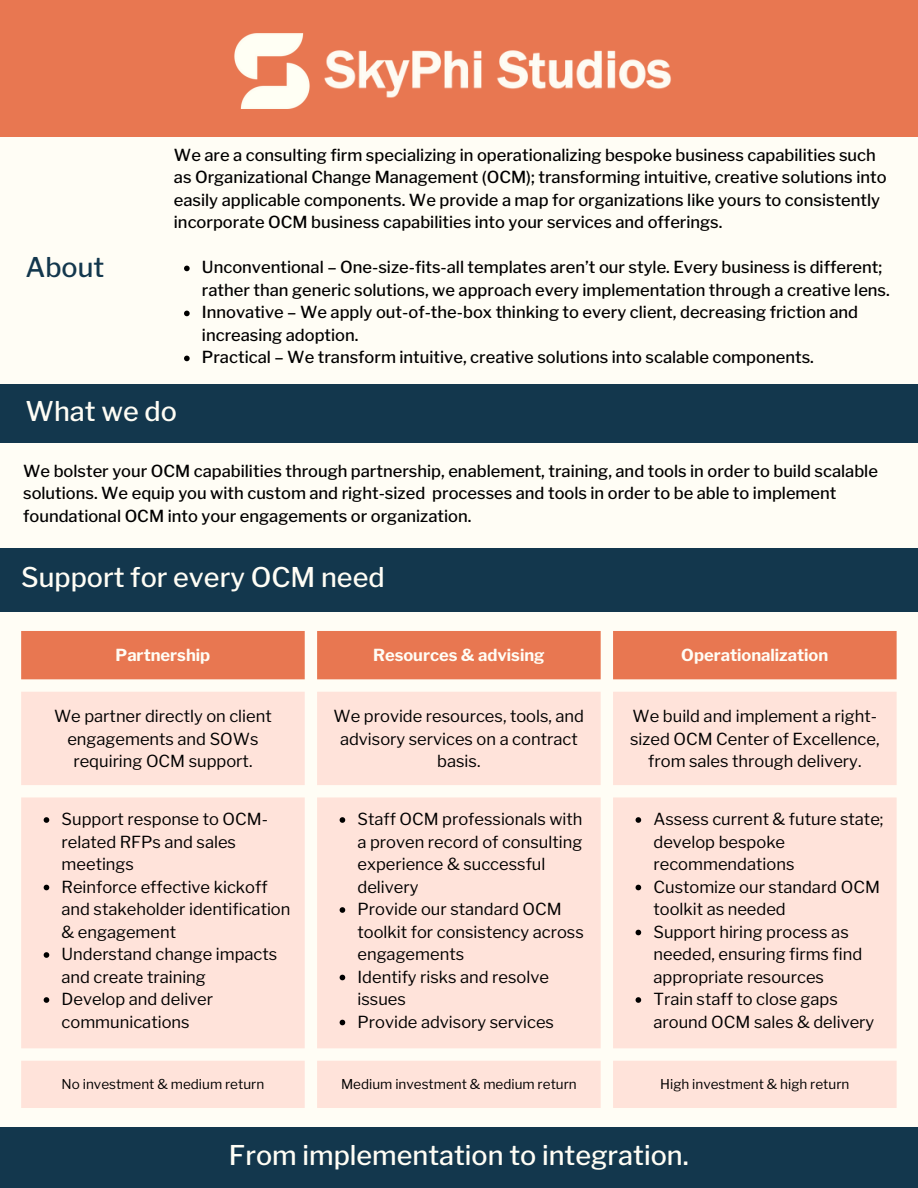
<style>
.page{position:relative;width:918px;height:1188px;background:#fffdf5}
.page>*{position:absolute;margin:0;border:0;box-sizing:border-box;transform-origin:0 0}
.t1{font:500 27px "Libre Franklin";color:#fffdf5}
.t2{font:500 27px "Libre Franklin";color:#13374d}
.t3{font:500 16.5px/22.5px "Libre Franklin";color:#000}
.t4{font:16.5px/22.5px "Libre Franklin";color:#000}
.t5{font:700 16.5px "Libre Franklin";color:#fffdf5}
.t6{font:13.5px "Libre Franklin";color:#000}
</style>
<div class="page">
<div style="left:0;top:0;width:918px;height:136px;background:#e87751"></div>
<img style="left:234px;top:33px;width:58px;height:76px">
<img style="left:292px;top:33px;width:379px;height:76px">
<div style="left:0;top:1127px;width:918px;height:61px;background:#13374d"></div>
<div style="left:0;top:384px;width:918px;height:58px;background:#13374d"></div>
<div style="left:0;top:548px;width:918px;height:64px;background:#13374d"></div>
<div style="left:21px;top:631px;width:876px;height:48px;background:#e87751"></div>
<svg style="left:21px;top:692px;width:876px;height:416px;background:#fee5dc"></svg>
<svg style="left:44px;top:817px;width:5px;height:6px"></svg>
<svg style="left:44px;top:885px;width:5px;height:5px"></svg>
<svg style="left:44px;top:952px;width:5px;height:6px"></svg>
<svg style="left:44px;top:997px;width:5px;height:6px"></svg>
<svg style="left:340px;top:817px;width:5px;height:6px"></svg>
<svg style="left:340px;top:907px;width:5px;height:6px"></svg>
<svg style="left:340px;top:975px;width:5px;height:5px"></svg>
<svg style="left:340px;top:1020px;width:5px;height:5px"></svg>
<svg style="left:636px;top:817px;width:5px;height:6px"></svg>
<svg style="left:636px;top:885px;width:5px;height:5px"></svg>
<svg style="left:636px;top:930px;width:5px;height:5px"></svg>
<svg style="left:636px;top:997px;width:5px;height:6px"></svg>
<svg style="left:184px;top:266px;width:6px;height:5px"></svg>
<svg style="left:184px;top:311px;width:6px;height:5px"></svg>
<svg style="left:184px;top:356px;width:6px;height:5px"></svg>
<p class="t2" style="left:25px;top:251px;width:80px">About</p>
<p class="t3" style="left:174px;top:144px;width:714px">We are a consulting firm specializing in operationalizing bespoke business capabilities such as Organizational Change Management (OCM); transforming intuitive, creative solutions into easily applicable components. We provide a map for organizations like yours to consistently incorporate OCM business capabilities into your services and offerings.</p>
<p class="t3" style="left:202px;top:256px;width:689px">Unconventional – One-size-fits-all templates aren’t our style. Every business is different; rather than generic solutions, we approach every implementation through a creative lens.</p>
<p class="t3" style="left:202px;top:301px;width:658px">Innovative – We apply out-of-the-box thinking to every client, decreasing friction and increasing adoption.</p>
<p class="t3" style="left:202px;top:346px;width:613px">Practical – We transform intuitive, creative solutions into scalable components.</p>
<p class="t1" style="left:26px;top:395px;width:153px">What we do</p>
<p class="t3" style="left:23px;top:460px;width:856px">We bolster your OCM capabilities through partnership, enablement, training, and tools in order to build scalable solutions. We equip you with custom and right-sized processes and tools in order to be able to implement foundational OCM into your engagements or organization.</p>
<p class="t1" style="left:21px;top:561px;width:365px">Support for every OCM need</p>
<p class="t5" style="left:116px;top:645px;width:96px">Partnership</p>
<p class="t5" style="left:373px;top:645px;width:173px">Resources &amp; advising</p>
<p class="t5" style="left:681px;top:645px;width:149px">Operationalization</p>
<p class="t4" style="left:54px;top:705px;width:219px;text-align:center">We partner directly on client engagements and SOWs requiring OCM support.</p>
<p class="t4" style="left:334px;top:705px;width:252px;text-align:center">We provide resources, tools, and advisory services on a contract basis.</p>
<p class="t4" style="left:630px;top:705px;width:251px;text-align:center">We build and implement a right&shy;sized OCM Center of Excellence, from sales through delivery.</p>
<p class="t4" style="left:62px;top:808px;width:208px">Support response to OCM&shy;related RFPs and sales meetings</p>
<p class="t4" style="left:62px;top:875px;width:230px">Reinforce effective kickoff and stakeholder identification &amp; engagement</p>
<p class="t4" style="left:62px;top:943px;width:217px">Understand change impacts and create training</p>
<p class="t4" style="left:62px;top:988px;width:153px">Develop and deliver communications</p>
<p class="t4" style="left:358px;top:808px;width:227px">Staff OCM professionals with a proven record of consulting experience &amp; successful delivery</p>
<p class="t4" style="left:358px;top:898px;width:228px">Provide our standard OCM toolkit for consistency across engagements</p>
<p class="t4" style="left:358px;top:965px;width:193px">Identify risks and resolve issues</p>
<p class="t4" style="left:358px;top:1010px;width:198px">Provide advisory services</p>
<p class="t4" style="left:653px;top:808px;width:232px">Assess current &amp; future state; develop bespoke recommendations</p>
<p class="t4" style="left:653px;top:875px;width:228px">Customize our standard OCM toolkit as needed</p>
<p class="t4" style="left:653px;top:920px;width:210px">Support hiring process as needed, ensuring firms find appropriate resources</p>
<p class="t4" style="left:653px;top:988px;width:222px">Train staff to close gaps around OCM sales &amp; delivery</p>
<p class="t6" style="left:62px;top:1076px;width:204px">No investment &amp; medium return</p>
<p class="t6" style="left:341px;top:1076px;width:237px">Medium investment &amp; medium return</p>
<p class="t6" style="left:660px;top:1076px;width:191px">High investment &amp; high return</p>
<p class="t1" style="left:229px;top:1139px;width:461px">From implementation to integration.</p>
</div>
